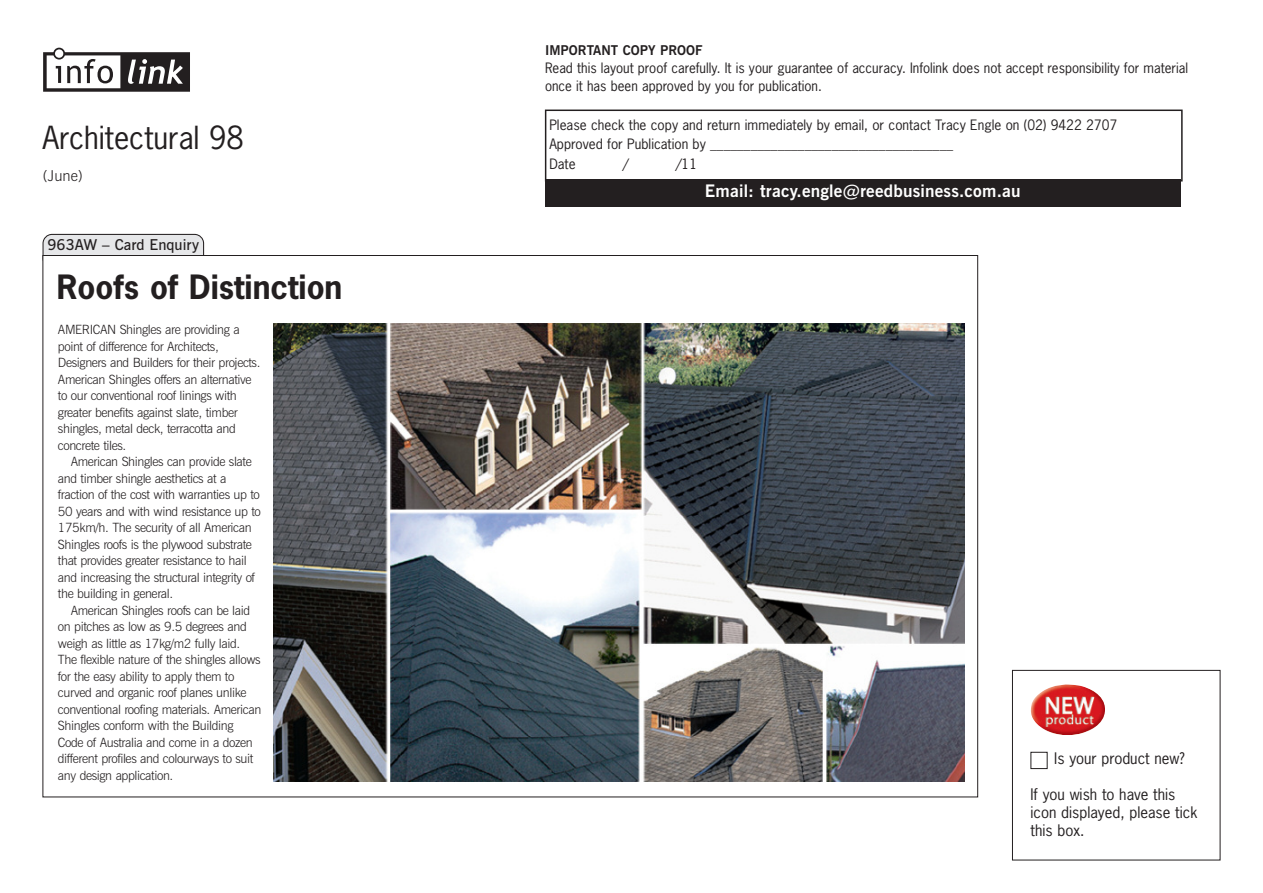
<style>
.page{position:relative;width:1263px;height:893px;background:#fff}
.page>*{position:absolute;margin:0;border:0;box-sizing:border-box;transform-origin:0 0}
.t1{font:700 31.5px "News Gothic";color:#231f20}
.t2{font:30px "News Gothic";color:#231f20}
.t3{font:700 17.25px "News Gothic BT";letter-spacing:.01em;color:#fff}
.t4{font:15px/18px "News Gothic";color:#231f20}
.t5{font:600 15px "News Gothic BT";color:#231f20}
.t6{font:300 15px "News Gothic BT";color:#231f20}
.t7{font:13.5px/19.5px "News Gothic";color:#231f20}
.t8{font:700 13.5px "News Gothic BT";color:#231f20}
.t9{font:300 12.75px/16.5px "News Gothic BT";letter-spacing:-.03em;color:#231f20}
</style>
<div class="page">
<div style="left:43px;top:234px;width:161px;height:21px;background:#e6e7e9"></div>
<div style="left:1012px;top:670px;width:208px;height:190px;border:1px solid #231f20"></div>
<img style="left:1031px;top:684px;width:74px;height:51px">
<div style="left:1030px;top:752px;width:17px;height:17px;border:1px solid #231f20"></div>
<svg style="left:43px;top:48px;width:147px;height:44px"></svg>
<div style="left:545px;top:110px;width:637px;height:72px;border:2px solid #231f20"></div>
<div style="left:545px;top:179px;width:636px;height:27px;background:#231f20"></div>
<img style="left:274px;top:323px;width:690px;height:459px">
<h2 class="t2" style="left:43px;top:121px;width:203px">Architectural 98</h2>
<p class="t6" style="left:43px;top:171px;width:42px">(June)</p>
<p class="t5" style="left:48px;top:239px;width:153px">963AW – Card Enquiry</p>
<h1 class="t1" style="left:57px;top:270px;width:287px">Roofs of Distinction</h1>
<p class="t9" style="left:58px;top:323px;width:204px">AMERICAN Shingles are providing a point of difference for Architects, Designers and Builders for their projects.<br>American Shingles offers an alternative to our conventional roof linings with greater benefits against slate, timber shingles, metal deck, terracotta and concrete tiles.</p>
<p class="t9" style="left:58px;top:455px;width:204px;text-indent:13px">American Shingles can provide slate and timber shingle aesthetics at a fraction of the cost with warranties up to 50 years and with wind resistance up to 175km/h. The security of all American Shingles roofs is the plywood substrate that provides greater resistance to hail and increasing the structural integrity of the building in general.</p>
<p class="t9" style="left:58px;top:603px;width:205px;text-indent:13px">American Shingles roofs can be laid on pitches as low as 9.5 degrees and weigh as little as 17kg/m2 fully laid.<br>The flexible nature of the shingles allows for the easy ability to apply them to curved and organic roof planes unlike conventional roofing materials. American Shingles conform with the Building Code of Australia and come in a dozen different profiles and colourways to suit any design application.</p>
<p class="t8" style="left:545px;top:45px;width:159px">IMPORTANT COPY PROOF</p>
<p class="t7" style="left:545px;top:59px;width:644px;line-height:18px">Read this layout proof carefully. It is your guarantee of accuracy. Infolink does not accept responsibility for material once it has been approved by you for publication.</p>
<p class="t7" style="left:549px;top:116px;width:569px">Please check the copy and return immediately by email, or contact Tracy Engle on (02) 9422 2707<br>Approved for Publication by ____________________________________<br>Date</p>
<p class="t7" style="left:623px;top:155px;width:7px">/</p>
<p class="t7" style="left:676px;top:155px;width:23px">/11</p>
<h3 class="t3" style="left:705px;top:185px;width:317px">Email: tracy.engle@reedbusiness.com.au</h3>
<p class="t4" style="left:1054px;top:749px;width:132px">Is your product new?</p>
<p class="t4" style="left:1030px;top:785px;width:168px">If you wish to have this icon displayed, please tick this box.</p>
</div>
